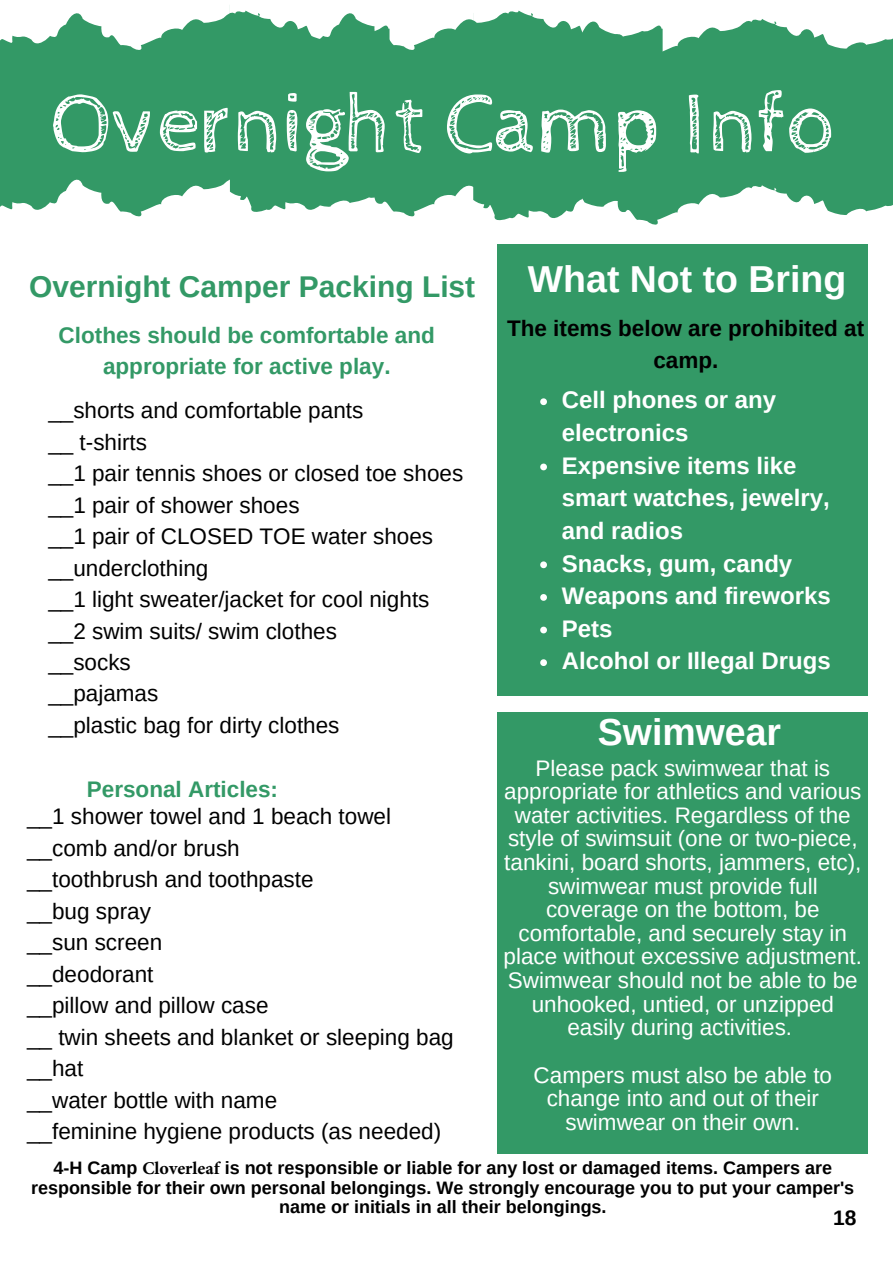
<style>
.page{position:relative;width:893px;height:1264px;background:#fff}
.page>*{position:absolute;margin:0;border:0;box-sizing:border-box;transform-origin:0 0}
.t1{font:85.95px "Cabin Sketch";color:#fff}
.t2{font:700 37.5px "Arimo";color:#fff}
.t3{font:700 30px "Arimo";color:#396}
.t4{font:700 24px/32.5px "Arimo";color:#fff}
.t5{font:22.5px "Arimo";color:#000}
.t6{font:22.5px/23.5px "Arimo";color:#fff;text-align:center}
.t7{font:700 22.5px/31.5px "Arimo";color:#396;text-align:center}
.t8{font:700 22.5px/31.5px "Arimo";color:#000;text-align:center}
.t9{font:700 21px "Arimo";color:#000}
.t10{font:700 18px/19px "Arimo";color:#000;text-align:center}
.s1{font-family:"Minion Pro"}
</style>
<div class="page">
<svg style="left:495px;top:19px;width:397px;height:206px;fill:#396"></svg>
<svg style="left:389px;top:10px;width:273px;height:209px;background:#4ea67a"></svg>
<svg style="left:0;top:5px;width:389px;height:212px;fill:#396"></svg>
<div style="left:497px;top:244px;width:370px;height:451px;background:#396"></div>
<svg style="left:540px;top:398px;width:7px;height:7px"></svg>
<svg style="left:540px;top:463px;width:7px;height:7px"></svg>
<svg style="left:540px;top:561px;width:7px;height:7px"></svg>
<svg style="left:540px;top:594px;width:7px;height:7px"></svg>
<svg style="left:540px;top:626px;width:7px;height:7px"></svg>
<svg style="left:540px;top:659px;width:7px;height:7px"></svg>
<div style="left:497px;top:712px;width:370px;height:441px;background:#396"></div>
<p class="t1" style="left:51px;top:76px;width:787px">Overnight Camp Info</p>
<p class="t3" style="left:29px;top:270px;width:447px">Overnight Camper Packing List</p>
<p class="t7" style="left:59px;top:319px;width:377px">Clothes should be comfortable and appropriate for active play.</p>
<p class="t2" style="left:528px;top:258px;width:320px">What Not to Bring</p>
<p class="t8" style="left:507px;top:312px;width:358px">The items below are prohibited at camp.</p>
<p class="t4" style="left:562px;top:384px;width:216px">Cell phones or any electronics</p>
<p class="t4" style="left:562px;top:449px;width:269px">Expensive items like smart watches, jewelry, and radios</p>
<p class="t4" style="left:562px;top:547px;width:232px">Snacks, gum, candy</p>
<p class="t4" style="left:562px;top:579px;width:270px">Weapons and fireworks</p>
<p class="t4" style="left:562px;top:612px;width:52px">Pets</p>
<p class="t4" style="left:562px;top:644px;width:270px">Alcohol or Illegal Drugs</p>
<p class="t5" style="left:48px;top:398px;width:316px">__shorts and comfortable pants</p>
<p class="t5" style="left:48px;top:429px;width:100px">__ t-shirts</p>
<p class="t5" style="left:48px;top:460px;width:416px">__1 pair tennis shoes or closed toe shoes</p>
<p class="t5" style="left:48px;top:492px;width:253px">__1 pair of shower shoes</p>
<p class="t5" style="left:48px;top:523px;width:386px">__1 pair of CLOSED TOE water shoes</p>
<p class="t5" style="left:48px;top:555px;width:161px">__underclothing</p>
<p class="t5" style="left:48px;top:586px;width:382px">__1 light sweater/jacket for cool nights</p>
<p class="t5" style="left:48px;top:618px;width:290px">__2 swim suits/ swim clothes</p>
<p class="t5" style="left:48px;top:649px;width:84px">__socks</p>
<p class="t5" style="left:48px;top:681px;width:111px">__pajamas</p>
<p class="t5" style="left:48px;top:712px;width:292px">__plastic bag for dirty clothes</p>
<p class="t2" style="left:598px;top:711px;width:185px">Swimwear</p>
<p class="t6" style="left:503px;top:756px;width:360px">Please pack swimwear that is appropriate for athletics and various water activities. Regardless of the style of swimsuit (one or two-piece, tankini, board shorts, jammers, etc), swimwear must provide full coverage on the bottom, be comfortable, and securely stay in place without excessive adjustment.<br>Swimwear should not be able to be unhooked, untied, or unzipped easily during activities.</p>
<p class="t6" style="left:533px;top:1062px;width:300px">Campers must also be able to change into and out of their swimwear on their own.</p>
<p class="t7" style="left:87px;top:773px;width:193px">Personal Articles:</p>
<p class="t5" style="left:27px;top:804px;width:365px">__1 shower towel and 1 beach towel</p>
<p class="t5" style="left:27px;top:835px;width:214px">__comb and/or brush</p>
<p class="t5" style="left:27px;top:866px;width:288px">__toothbrush and toothpaste</p>
<p class="t5" style="left:27px;top:898px;width:125px">__bug spray</p>
<p class="t5" style="left:27px;top:929px;width:137px">__sun screen</p>
<p class="t5" style="left:27px;top:961px;width:128px">__deodorant</p>
<p class="t5" style="left:27px;top:992px;width:243px">__pillow and pillow case</p>
<p class="t5" style="left:27px;top:1024px;width:428px">__ twin sheets and blanket or sleeping bag</p>
<p class="t5" style="left:27px;top:1055px;width:58px">__hat</p>
<p class="t5" style="left:27px;top:1087px;width:252px">__water bottle with name</p>
<p class="t5" style="left:27px;top:1118px;width:415px">__feminine hygiene products (as needed)</p>
<p class="t10" style="left:31px;top:1158px;width:824px">4-H Camp <span class="s1">Cloverleaf</span> is not responsible or liable for any lost or damaged items. Campers are responsible for their own personal belongings. We strongly encourage you to put your camper's name or initials in all their belongings.</p>
<p class="t9" style="left:833px;top:1205px;width:25px">18</p>
</div>
